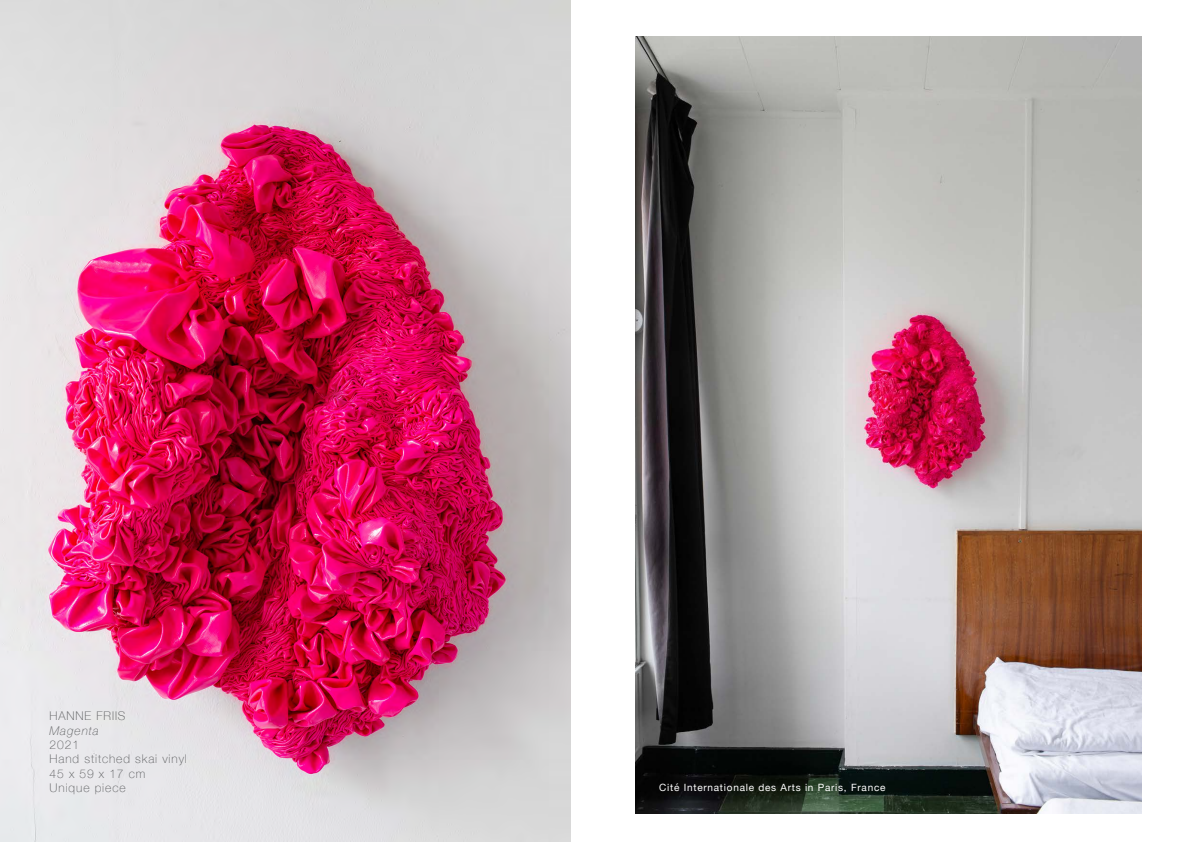
<style>
.page{position:relative;width:1191px;height:842px;background:#fff}
.page>*{position:absolute;margin:0;border:0;box-sizing:border-box;transform-origin:0 0}
.Legendes_OEUVRES{font:100 12px "Helvetica Neue";letter-spacing:.075em;color:#57585a}
.Legendes_OEUVRES-2{font:italic 100 12px "Helvetica Neue";letter-spacing:.075em;color:#57585a}
.Legendes_Images-deta{font:10px "Helvetica Neue";letter-spacing:.075em;color:#fff}
</style>
<div class="page">
<img style="left:1px;top:0;width:569px;height:842px">
<img style="left:635px;top:36px;width:506px;height:777px">
<p class="Legendes_OEUVRES" style="left:50px;top:707px;width:77px">HANNE FRIIS</p>
<p class="Legendes_OEUVRES-2" style="left:50px;top:721px;width:51px">Magenta</p>
<p class="Legendes_OEUVRES" style="left:50px;top:735px;width:31px">2021</p>
<p class="Legendes_OEUVRES" style="left:50px;top:750px;width:139px">Hand stitched skai vinyl</p>
<p class="Legendes_OEUVRES" style="left:50px;top:764px;width:97px">45 x 59 x 17 cm</p>
<p class="Legendes_OEUVRES" style="left:50px;top:779px;width:78px">Unique piece</p>
<p class="Legendes_Images-deta" style="left:659px;top:781px;width:228px">Cité Internationale des Arts in Paris, France</p>
</div>
